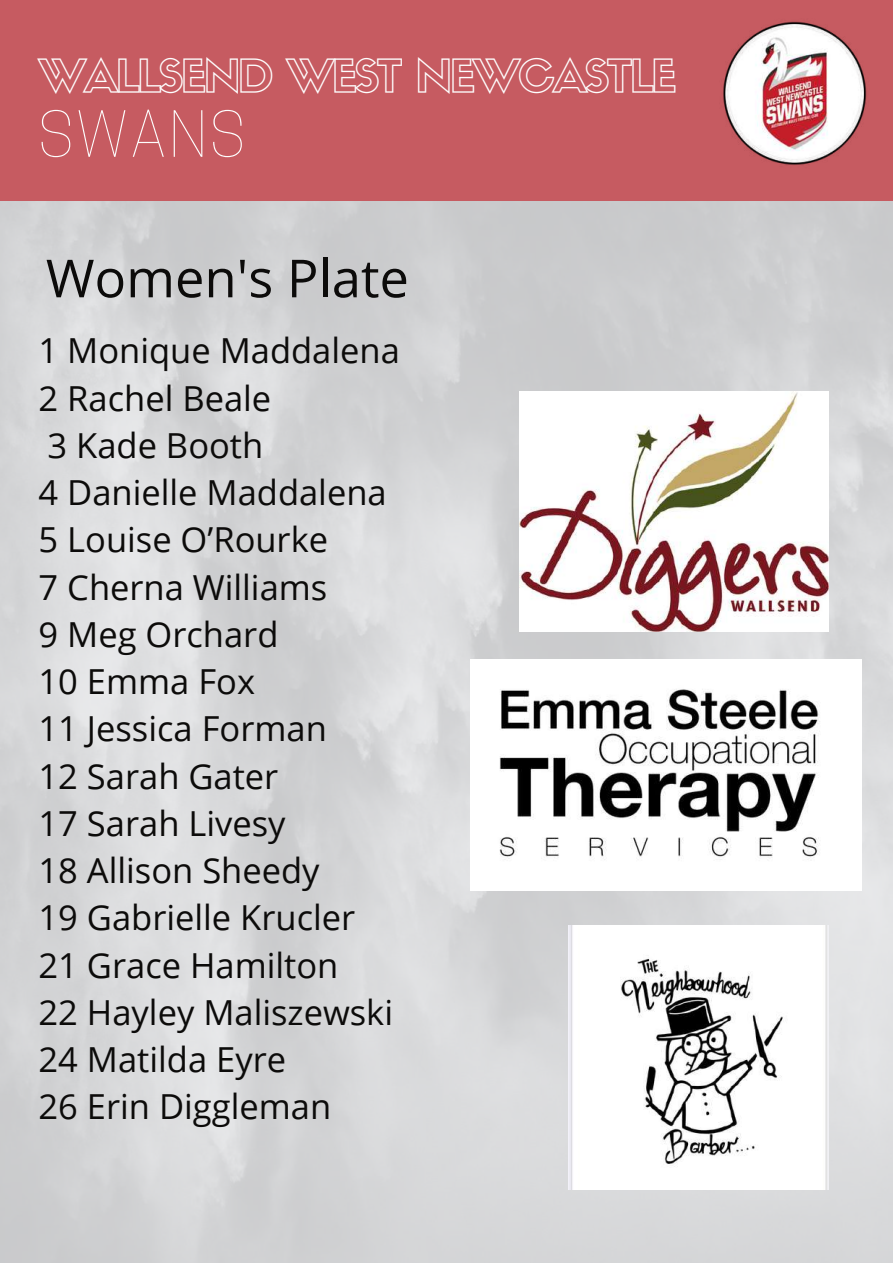
<style>
.page{position:relative;width:893px;height:1264px;background:#fff}
.page>*{position:absolute;margin:0;border:0;box-sizing:border-box;transform-origin:0 0}
.t1{font:100 59.7px "Cooper Hewitt";letter-spacing:.05em;color:#fefefe}
.t2{font:52.5px "Open Sans";color:#0c0b0a}
.t3{font:44.1px "Sifonn Basic Outline";letter-spacing:-.065em;color:#fefefe}
.t4{font:34.5px/47.2px "Open Sans";color:#0c0b0a}
</style>
<div class="page">
<img style="left:0;top:200px;width:892px;height:1062px">
<div style="left:0;top:0;width:892px;height:200px;background:#c65b61"></div>
<img style="left:723px;top:21px;width:144px;height:144px">
<img style="left:519px;top:391px;width:309px;height:240px">
<img style="left:470px;top:659px;width:391px;height:231px">
<img style="left:568px;top:925px;width:260px;height:264px">
<p class="t3" style="left:39px;top:59px;width:640px">WALLSEND WEST NEWCASTLE</p>
<h1 class="t1" style="left:39px;top:112px;width:208px">SWANS</h1>
<h2 class="t2" style="left:46px;top:241px;width:364px">Women's Plate</h2>
<p class="t4" style="left:39px;top:326px;width:363px">1 Monique Maddalena<br>2 Rachel Beale<br>3 Kade Booth<br>4 Danielle Maddalena<br>5 Louise O’Rourke<br>7 Cherna Williams<br>9 Meg Orchard<br>10 Emma Fox<br>11 Jessica Forman<br>12 Sarah Gater<br>17 Sarah Livesy<br>18 Allison Sheedy<br>19 Gabrielle Krucler<br>21 Grace Hamilton<br>22 Hayley Maliszewski<br>24 Matilda Eyre<br>26 Erin Diggleman</p>
</div>
